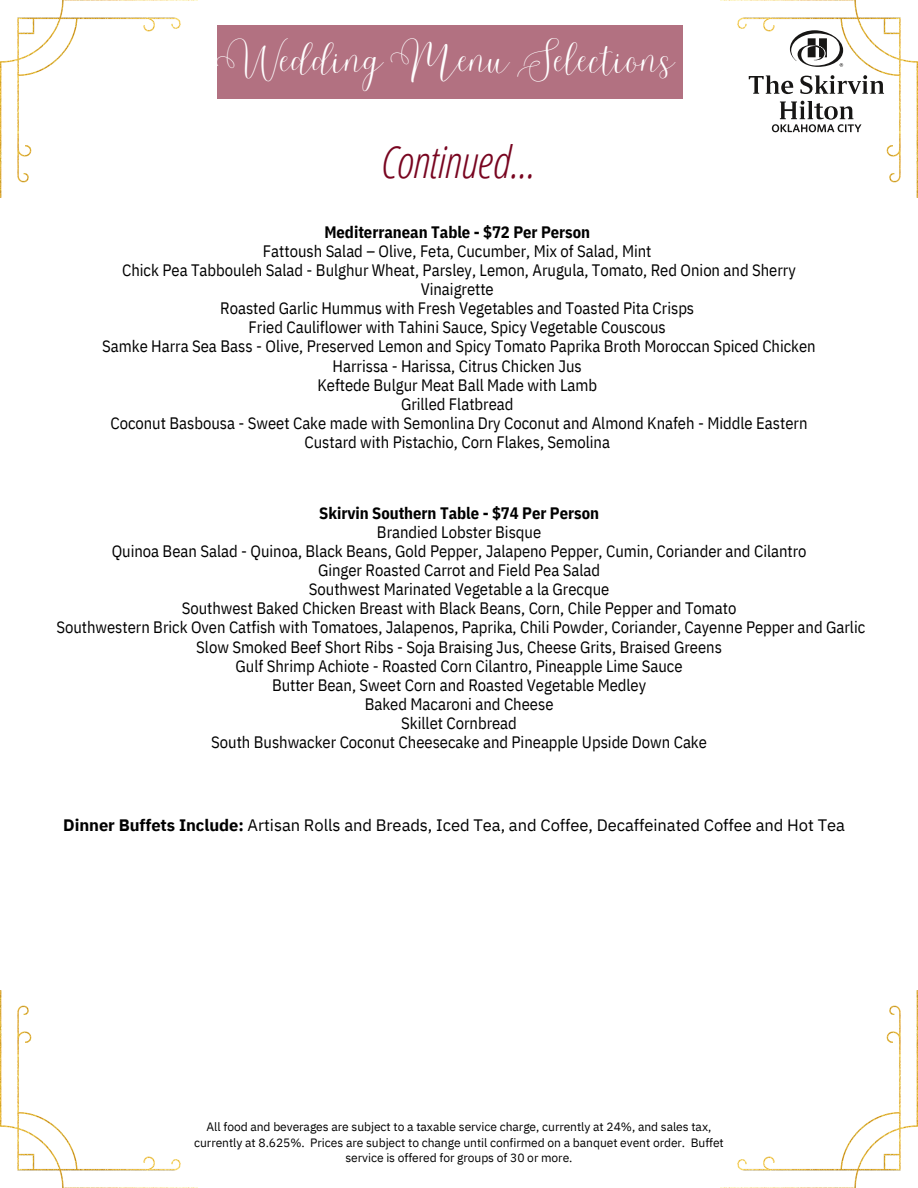
<style>
.page{position:relative;width:918px;height:1188px;background:#fff}
.page>*{position:absolute;margin:0;border:0;box-sizing:border-box;transform-origin:0 0}
.t1{font:italic 300 44.4px "Open Sans Condensed";letter-spacing:-.01em;color:#780520}
.t2{font:33.15px "Malibu";letter-spacing:-.01em;color:#fff}
.t3{font:16.5px/19.2px "IBM Plex Sans Cond";color:#000;text-align:center}
.t4{font:16.5px "IBM Plex Sans";letter-spacing:-.005em;color:#000}
.t5{font:700 16.5px "IBM Plex Sans Cond";color:#000}
.t6{font:12px/15.8px "IBM Plex Sans";letter-spacing:-.005em;color:#000;text-align:center}
.s1{font-weight:700}
</style>
<div class="page">
<img style="left:0;top:990px;width:198px;height:198px">
<img style="left:720px;top:990px;width:198px;height:198px">
<img style="left:720px;top:0;width:198px;height:198px">
<img style="left:0;top:0;width:198px;height:198px">
<svg style="left:749px;top:75px;width:135px;height:19px"></svg>
<svg style="left:772px;top:101px;width:90px;height:31px"></svg>
<svg style="left:790px;top:30px;width:53px;height:37px"></svg>
<div style="left:217px;top:25px;width:465px;height:74px;background:#b27181"></div>
<h2 class="t2" style="left:217px;top:40px;width:460px">Wedding Menu Selections</h2>
<h1 class="t1" style="left:381px;top:130px;width:155px">Continued…</h1>
<p class="t5" style="left:324px;top:221px;width:267px">Mediterranean Table - $72 Per Person</p>
<p class="t3" style="left:102px;top:241px;width:715px">Fattoush Salad – Olive, Feta, Cucumber, Mix of Salad, Mint<br>Chick Pea Tabbouleh Salad - Bulghur Wheat, Parsley, Lemon, Arugula, Tomato, Red Onion and Sherry Vinaigrette<br>Roasted Garlic Hummus with Fresh Vegetables and Toasted Pita Crisps<br>Fried Cauliflower with Tahini Sauce, Spicy Vegetable Couscous<br>Samke Harra Sea Bass - Olive, Preserved Lemon and Spicy Tomato Paprika Broth Moroccan Spiced Chicken Harrissa - Harissa, Citrus Chicken Jus<br>Keftede Bulgur Meat Ball Made with Lamb<br>Grilled Flatbread<br>Coconut Basbousa - Sweet Cake made with Semonlina Dry Coconut and Almond Knafeh - Middle Eastern Custard with Pistachio, Corn Flakes, Semolina</p>
<p class="t5" style="left:319px;top:502px;width:281px">Skirvin Southern Table - $74 Per Person</p>
<p class="t3" style="left:56px;top:522px;width:810px">Brandied Lobster Bisque<br>Quinoa Bean Salad - Quinoa, Black Beans, Gold Pepper, Jalapeno Pepper, Cumin, Coriander and Cilantro<br>Ginger Roasted Carrot and Field Pea Salad<br>Southwest Marinated Vegetable a la Grecque<br>Southwest Baked Chicken Breast with Black Beans, Corn, Chile Pepper and Tomato<br>Southwestern Brick Oven Catfish with Tomatoes, Jalapenos, Paprika, Chili Powder, Coriander, Cayenne Pepper and Garlic Slow Smoked Beef Short Ribs - Soja Braising Jus, Cheese Grits, Braised Greens<br>Gulf Shrimp Achiote - Roasted Corn Cilantro, Pineapple Lime Sauce<br>Butter Bean, Sweet Corn and Roasted Vegetable Medley<br>Baked Macaroni and Cheese<br>Skillet Cornbread<br>South Bushwacker Coconut Cheesecake and Pineapple Upside Down Cake</p>
<p class="t4" style="left:63px;top:814px;width:783px"><span class="s1">Dinner Buffets Include:</span> Artisan Rolls and Breads, Iced Tea, and Coffee, Decaffeinated Coffee and Hot Tea</p>
<p class="t6" style="left:194px;top:1119px;width:531px">All food and beverages are subject to a taxable service charge, currently at 24%, and sales tax, currently at 8.625%. Prices are subject to change until confirmed on a banquet event order. Buffet service is offered for groups of 30 or more.</p>
</div>
